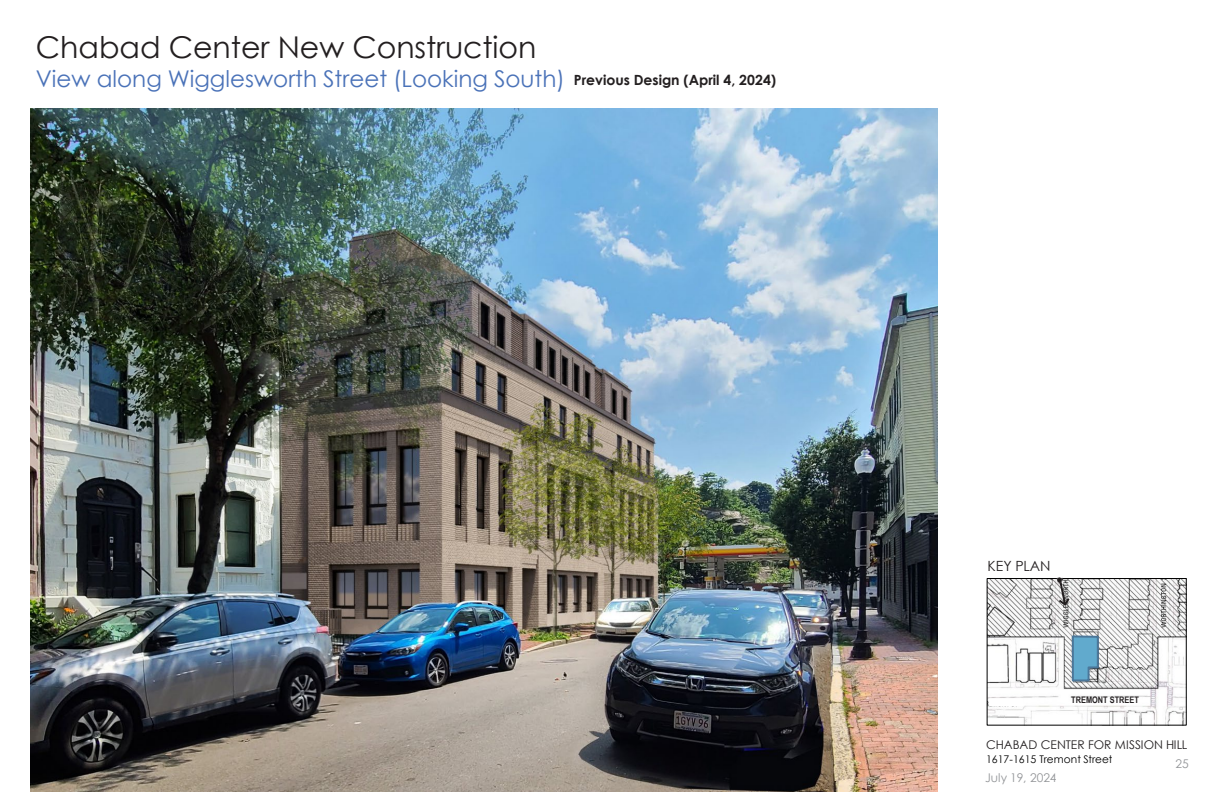
<style>
.page{position:relative;width:1224px;height:792px;background:#fff}
.page>*{position:absolute;margin:0;border:0;box-sizing:border-box;transform-origin:0 0}
.t1{font:30px "Century Gothic";color:#231f20}
.t2{font:23px "Century Gothic";color:#4a72b8}
.t3{font:700 14px "Century Gothic";color:#231f20}
.t4{font:14px "Century Gothic";letter-spacing:-.005em;color:#231f20}
.t5{font:12px "Century Gothic";color:#231f20}
.t6{font:12px "Century Gothic";letter-spacing:-.005em;color:#939598}
.t7{font:10.6px "Century Gothic";letter-spacing:.005em;color:#000}
.t8{font:700 9px "Arial Narrow";color:#231f20}
</style>
<div class="page">
<img style="left:31px;top:109px;width:906px;height:683px">
<img style="left:989px;top:580px;width:196px;height:144px">
<div style="left:987px;top:578px;width:200px;height:148px;border:1px solid #000"></div>
<svg style="left:1057px;top:577px;width:14px;height:30px"></svg>
<svg style="left:1071px;top:634px;width:29px;height:48px"></svg>
<div style="left:989px;top:698px;width:34px;height:8px;background:#fff"></div>
<h1 class="t1" style="left:36px;top:26px;width:502px">Chabad Center New Construction</h1>
<p class="t2" style="left:36px;top:63px;width:530px">View along Wigglesworth Street (Looking South)</p>
<p class="t3" style="left:574px;top:70px;width:204px">Previous Design (April 4, 2024)</p>
<p class="t4" style="left:988px;top:556px;width:64px">KEY PLAN</p>
<p class="t8" style="left:1071px;top:693px;width:69px">TREMONT STREET</p>
<p class="t5" style="left:986px;top:736px;width:203px">CHABAD CENTER FOR MISSION HILL</p>
<p class="t6" style="left:1175px;top:755px;width:15px">25</p>
<p class="t7" style="left:986px;top:752px;width:128px">1617-1615 Tremont Street</p>
<p class="t6" style="left:985px;top:769px;width:73px">July 19, 2024</p>
</div>
